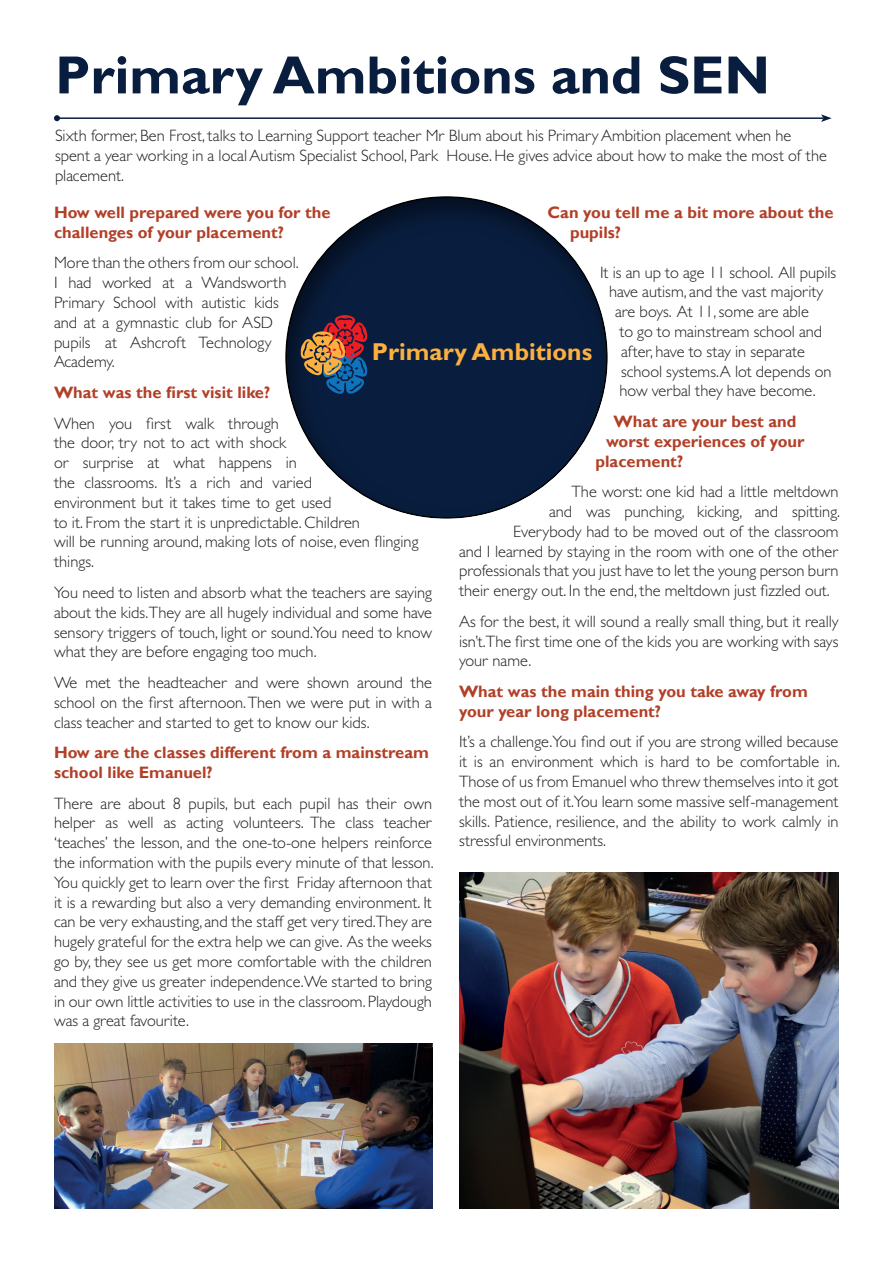
<style>
.page{position:relative;width:893px;height:1263px;background:#fff}
.page>*{position:absolute;margin:0;border:0;box-sizing:border-box;transform-origin:0 0}
.t1{font:700 54px "Gill Sans";color:#091e3f}
.t2{font:700 24.6px "Gill Sans";color:#fbb03f}
.t3{font:300 16.5px/19.8px "Gill Sans MT Pro";color:#231f20;text-align:justify}
.t4{font:700 16.5px/19.8px "Gill Sans";color:#b24028}
</style>
<div class="page">
<div style="left:284px;top:194px;width:325px;height:326px;background:#231f20;opacity:.75"></div>
<svg style="left:301px;top:315px;width:66px;height:79px;background:#654a4d"></svg>
<img style="left:54px;top:1043px;width:378px;height:166px">
<img style="left:459px;top:873px;width:380px;height:336px">
<hr style="left:57px;top:117px;width:766px;height:2px;background:#091e3f">
<svg style="left:54px;top:115px;width:6px;height:6px"></svg>
<svg style="left:821px;top:114px;width:11px;height:8px"></svg>
<h1 class="t1" style="left:55px;top:43px;width:716px">Primary Ambitions and SEN</h1>
<p class="t3" style="left:55px;top:126px;width:773px;text-align:left">Sixth former, Ben Frost, talks to Learning Support teacher Mr Blum about his Primary Ambition placement when he spent a year working in a local Autism Specialist School, Park House. He gives advice about how to make the most of the placement.</p>
<p class="t4" style="left:54px;top:203px;width:278px">How well prepared were you for the challenges of your placement?</p>
<p class="t3" style="left:54px;top:253px;width:246px;text-align:left">More than the others from our school.<br>I had worked at a Wandsworth<br>Primary School with autistic kids and at a gymnastic club for ASD pupils at Ashcroft Technology<br>Academy.</p>
<p class="t4" style="left:54px;top:383px;width:218px">What was the first visit like?</p>
<p class="t3" style="left:54px;top:413px;width:366px;text-align:left">When you first walk through<br>the door, try not to act with shock<br>or surprise at what happens in<br>the classrooms. It’s a rich and varied<br>environment but it takes time to get used<br>to it. From the start it is unpredictable. Children<br>will be running around, making lots of noise, even flinging things.</p>
<p class="t3" style="left:54px;top:582px;width:380px">You need to listen and absorb what the teachers are saying about the kids.They are all hugely individual and some have sensory triggers of touch, light or sound.You need to know what they are before engaging too much.</p>
<p class="t3" style="left:54px;top:672px;width:380px">We met the headteacher and were shown around the school on the first afternoon. Then we were put in with a class teacher and started to get to know our kids.</p>
<p class="t4" style="left:54px;top:743px;width:376px">How are the classes different from a mainstream school like Emanuel?</p>
<p class="t3" style="left:54px;top:793px;width:381px">There are about 8 pupils, but each pupil has their own helper as well as acting volunteers. The class teacher ‘teaches’ the lesson, and the one-to-one helpers reinforce the information with the pupils every minute of that lesson.<br>You quickly get to learn over the first Friday afternoon that it is a rewarding but also a very demanding environment. It can be very exhausting, and the staff get very tired.They are hugely grateful for the extra help we can give. As the weeks go by, they see us get more comfortable with the children and they give us greater independence.We started to bring in our own little activities to use in the classroom. Playdough was a great favourite.</p>
<p class="t4" style="left:570px;top:203px;width:265px;text-indent:-23px">Can you tell me a bit more about the pupils?</p>
<p class="t3" style="left:600px;top:262px;width:238px">It is an up to age 11 school. All pupils</p>
<p class="t3" style="left:609px;top:282px;width:216px">have autism, and the vast majority</p>
<p class="t3" style="left:615px;top:301px;width:195px">are boys. At 11, some are able</p>
<p class="t3" style="left:620px;top:321px;width:204px">to go to mainstream school and</p>
<p class="t3" style="left:621px;top:341px;width:185px">after, have to stay in separate</p>
<p class="t3" style="left:621px;top:361px;width:212px">school systems.A lot depends on</p>
<p class="t3" style="left:620px;top:381px;width:198px">how verbal they have become.</p>
<p class="t4" style="left:613px;top:412px;width:184px">What are your best and</p>
<p class="t4" style="left:606px;top:432px;width:200px">worst experiences of your</p>
<p class="t4" style="left:595px;top:451px;width:89px">placement?</p>
<p class="t3" style="left:571px;top:481px;width:268px">The worst: one kid had a little meltdown</p>
<p class="t3" style="left:549px;top:501px;width:293px">and was punching, kicking, and spitting.</p>
<p class="t3" style="left:513px;top:521px;width:327px">Everybody had to be moved out of the classroom</p>
<p class="t3" style="left:459px;top:541px;width:381px">and I learned by staying in the room with one of the other</p>
<p class="t3" style="left:459px;top:561px;width:381px">professionals that you just have to let the young person burn</p>
<p class="t3" style="left:459px;top:580px;width:372px">their energy out. In the end, the meltdown just fizzled out.</p>
<p class="t3" style="left:459px;top:611px;width:381px">As for the best, it will sound a really small thing, but it really isn’t.The first time one of the kids you are working with says your name.</p>
<p class="t4" style="left:459px;top:682px;width:350px">What was the main thing you take away from your year long placement?</p>
<p class="t3" style="left:459px;top:732px;width:383px">It’s a challenge.You find out if you are strong willed because it is an environment which is hard to be comfortable in.<br>Those of us from Emanuel who threw themselves into it got the most out of it.You learn some massive self-management skills. Patience, resilience, and the ability to work calmly in stressful environments.</p>
<h2 class="t2" style="left:372px;top:337px;width:222px">Primary Ambitions</h2>
</div>
